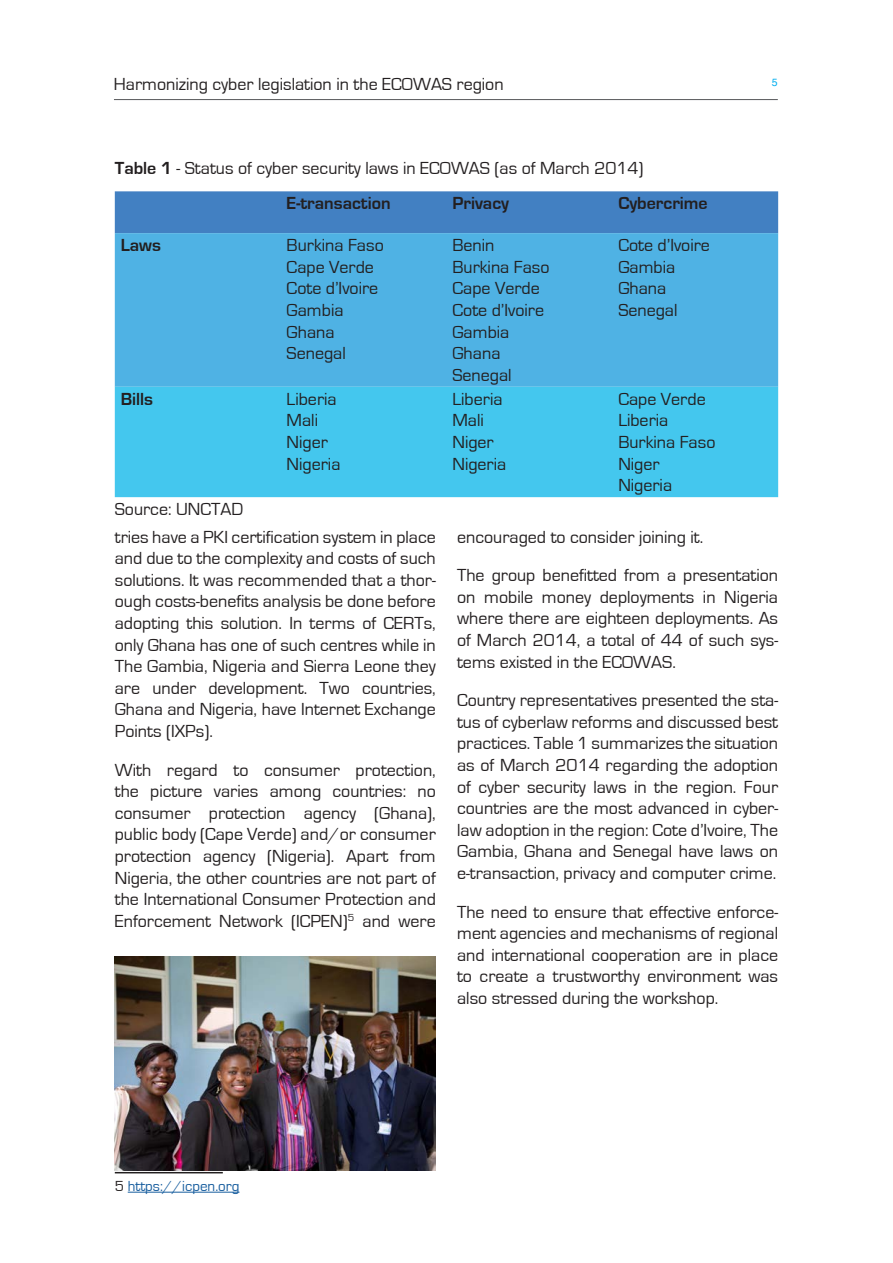
<style>
.page{position:relative;width:893px;height:1263px;background:#fff}
.page>*{position:absolute;margin:0;border:0;box-sizing:border-box;transform-origin:0 0}
.Body_text{font:18px/21.6px "Eurostile";color:#231f20;text-align:justify}
.Body_text-2{font:700 18px "Eurostile";color:#231f20}
.footnote{font:15px "Eurostile";color:#175d9e}
.t1{font:10.5px "Helvetica";color:#00aeef}
.s1{font-weight:700}
.s2{color:#231f20}
</style>
<div class="page">
<hr style="left:114px;top:99px;width:664px;height:1px;background:#57585a">
<hr style="left:115px;top:1172px;width:108px;height:1px;background:#231f20">
<hr style="left:128px;top:1192px;width:111px;height:1px;background:#175d9e">
<div style="left:115px;top:191px;width:663px;height:42px;background:#4280c2"></div>
<div style="left:115px;top:233px;width:663px;height:154px;background:#4fb2e4"></div>
<div style="left:115px;top:387px;width:663px;height:110px;background:#44c7ee"></div>
<img style="left:115px;top:957px;width:321px;height:214px">
<p class="Body_text" style="left:114px;top:74px;width:391px">Harmonizing cyber legislation in the ECOWAS region</p>
<p class="t1" style="left:772px;top:74px;width:7px">5</p>
<p class="Body_text" style="left:115px;top:157px;width:530px"><span class="s1">Table 1</span> - Status of cyber security laws in ECOWAS (as of March 2014)</p>
<p class="Body_text-2" style="left:287px;top:194px;width:106px">E-transaction</p>
<p class="Body_text-2" style="left:452px;top:194px;width:58px">Privacy</p>
<p class="Body_text-2" style="left:618px;top:194px;width:91px">Cybercrime</p>
<p class="Body_text-2" style="left:121px;top:235px;width:42px">Laws</p>
<p class="Body_text" style="left:287px;top:235px;width:99px">Burkina Faso</p>
<p class="Body_text" style="left:287px;top:256px;width:89px">Cape Verde</p>
<p class="Body_text" style="left:287px;top:278px;width:93px">Cote d’Ivoire</p>
<p class="Body_text" style="left:287px;top:300px;width:58px">Gambia</p>
<p class="Body_text" style="left:287px;top:321px;width:50px">Ghana</p>
<p class="Body_text" style="left:287px;top:343px;width:61px">Senegal</p>
<p class="Body_text-2" style="left:121px;top:389px;width:34px">Bills</p>
<p class="Body_text" style="left:287px;top:388px;width:52px">Liberia</p>
<p class="Body_text" style="left:287px;top:410px;width:33px">Mali</p>
<p class="Body_text" style="left:287px;top:432px;width:43px">Niger</p>
<p class="Body_text" style="left:287px;top:453px;width:55px">Nigeria</p>
<p class="Body_text" style="left:115px;top:498px;width:130px">Source: UNCTAD</p>
<p class="Body_text" style="left:115px;top:526px;width:323px">tries have a PKI certification system in place and due to the complexity and costs of such solutions. It was recommended that a thor&shy;ough costs-benefits analysis be done before adopting this solution. In terms of CERTs, only Ghana has one of such centres while in The Gambia, Nigeria and Sierra Leone they are under development. Two countries, Ghana and Nigeria, have Internet Exchange Points (IXPs).</p>
<p class="Body_text" style="left:115px;top:759px;width:323px">With regard to consumer protection, the picture varies among countries: no consumer protection agency (Ghana), public body (Cape Verde) and/or consumer protection agency (Nigeria). Apart from Nigeria, the other countries are not part of the International Consumer Protection and Enforcement Network (ICPEN)<sup>5</sup> and were</p>
<p class="Body_text" style="left:452px;top:235px;width:44px">Benin</p>
<p class="Body_text" style="left:452px;top:256px;width:99px">Burkina Faso</p>
<p class="Body_text" style="left:452px;top:278px;width:89px">Cape Verde</p>
<p class="Body_text" style="left:452px;top:300px;width:93px">Cote d’Ivoire</p>
<p class="Body_text" style="left:452px;top:321px;width:58px">Gambia</p>
<p class="Body_text" style="left:452px;top:343px;width:50px">Ghana</p>
<p class="Body_text" style="left:452px;top:364px;width:61px">Senegal</p>
<p class="Body_text" style="left:452px;top:388px;width:52px">Liberia</p>
<p class="Body_text" style="left:452px;top:410px;width:33px">Mali</p>
<p class="Body_text" style="left:452px;top:432px;width:43px">Niger</p>
<p class="Body_text" style="left:452px;top:453px;width:55px">Nigeria</p>
<p class="Body_text" style="left:618px;top:235px;width:93px">Cote d’Ivoire</p>
<p class="Body_text" style="left:618px;top:256px;width:58px">Gambia</p>
<p class="Body_text" style="left:618px;top:278px;width:50px">Ghana</p>
<p class="Body_text" style="left:618px;top:300px;width:61px">Senegal</p>
<p class="Body_text" style="left:618px;top:388px;width:89px">Cape Verde</p>
<p class="Body_text" style="left:618px;top:410px;width:52px">Liberia</p>
<p class="Body_text" style="left:618px;top:432px;width:99px">Burkina Faso</p>
<p class="Body_text" style="left:618px;top:453px;width:43px">Niger</p>
<p class="Body_text" style="left:618px;top:475px;width:55px">Nigeria</p>
<p class="Body_text" style="left:457px;top:526px;width:248px">encouraged to consider joining it.</p>
<p class="Body_text" style="left:457px;top:565px;width:323px">The group benefitted from a presentation on mobile money deployments in Nigeria where there are eighteen deployments. As of March 2014, a total of 44 of such sys&shy;tems existed in the ECOWAS.</p>
<p class="Body_text" style="left:457px;top:690px;width:323px">Country representatives presented the sta&shy;tus of cyberlaw reforms and discussed best practices. Table 1 summarizes the situation as of March 2014 regarding the adoption of cyber security laws in the region. Four countries are the most advanced in cyber&shy;law adoption in the region: Cote d’Ivoire, The Gambia, Ghana and Senegal have laws on e-transaction, privacy and computer crime.</p>
<p class="Body_text" style="left:457px;top:901px;width:323px">The need to ensure that effective enforce&shy;ment agencies and mechanisms of regional and international cooperation are in place to create a trustworthy environment was also stressed during the workshop.</p>
<p class="footnote" style="left:115px;top:1178px;width:126px"><span class="s2">5</span> https://icpen.org</p>
</div>
